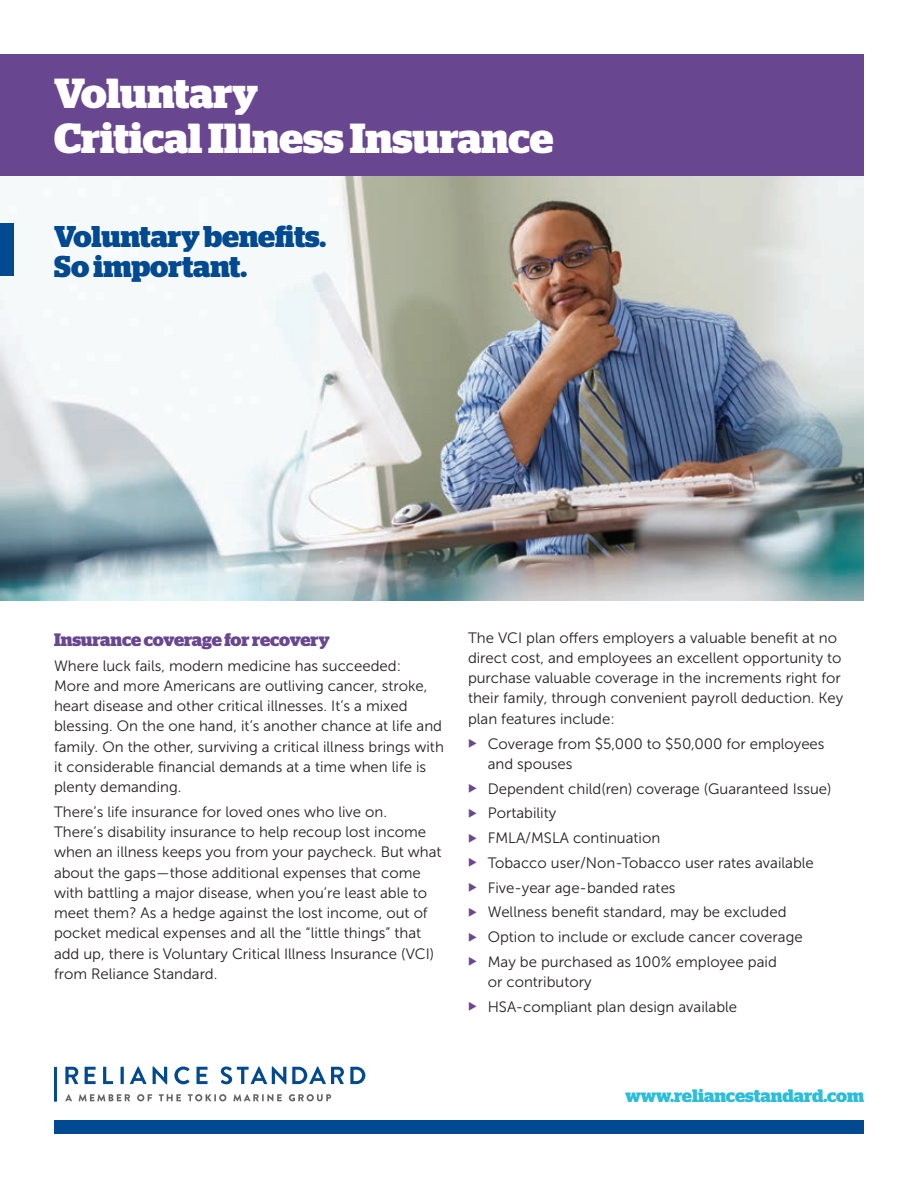
<style>
.page{position:relative;width:918px;height:1188px;background:#fff}
.page>*{position:absolute;margin:0;border:0;box-sizing:border-box;transform-origin:0 0}
.t1{font:700 42px/45px "Stag";color:#fff}
.t2{font:700 30px/30px "Stag";color:#014990}
.t3{font:700 18px "Stag";letter-spacing:-.01em;color:#694790}
.t4{font:700 18px "Stag";color:#2cbdd8}
.t5{font:15px/20.2px "Museo Sans 300";color:#231f20}
.s1{color:#694790}
</style>
<div class="page">
<img style="left:0;top:176px;width:864px;height:424px">
<svg style="left:221px;top:1066px;width:144px;height:18px"></svg>
<svg style="left:65px;top:1066px;width:143px;height:18px"></svg>
<hr style="left:54px;top:1067px;width:3px;height:35px;background:#014990">
<svg style="left:65px;top:1094px;width:7px;height:7px"></svg>
<svg style="left:79px;top:1094px;width:51px;height:7px"></svg>
<svg style="left:137px;top:1094px;width:15px;height:7px"></svg>
<svg style="left:159px;top:1094px;width:22px;height:7px"></svg>
<svg style="left:188px;top:1094px;width:38px;height:7px"></svg>
<svg style="left:233px;top:1094px;width:49px;height:7px"></svg>
<svg style="left:289px;top:1094px;width:42px;height:7px"></svg>
<div style="left:54px;top:1120px;width:810px;height:14px;background:#014990"></div>
<div style="left:0;top:54px;width:864px;height:122px;background:#694790"></div>
<div style="left:0;top:223px;width:14px;height:52px;background:#014990"></div>
<h1 class="t1" style="left:54px;top:71px;width:501px">Voluntary<br>Critical Illness Insurance</h1>
<h2 class="t2" style="left:54px;top:221px;width:274px">Voluntary benefits.<br>So important.</h2>
<p class="t3" style="left:54px;top:629px;width:277px">Insurance coverage for recovery</p>
<p class="t5" style="left:54px;top:655px;width:391px">Where luck fails, modern medicine has succeeded:<br>More and more Americans are outliving cancer, stroke, heart disease and other critical illnesses. It’s a mixed blessing. On the one hand, it’s another chance at life and family. On the other, surviving a critical illness brings with it considerable financial demands at a time when life is plenty demanding.</p>
<p class="t5" style="left:54px;top:802px;width:389px">There’s life insurance for loved ones who live on.<br>There’s disability insurance to help recoup lost income when an illness keeps you from your paycheck. But what about the gaps—those additional expenses that come with battling a major disease, when you’re least able to meet them? As a hedge against the lost income, out of pocket medical expenses and all the “little things” that add up, there is Voluntary Critical Illness Insurance (VCI) from Reliance Standard.</p>
<p class="t5" style="left:468px;top:628px;width:377px">The VCI plan offers employers a valuable benefit at no direct cost, and employees an excellent opportunity to purchase valuable coverage in the increments right for their family, through convenient payroll deduction. Key plan features include:</p>
<p class="t5" style="left:488px;top:733px;width:338px;text-indent:-20px"><span class="s1">◆</span> Coverage from $5,000 to $50,000 for employees and spouses</p>
<p class="t5" style="left:468px;top:778px;width:365px"><span class="s1">◆</span> Dependent child(ren) coverage (Guaranteed Issue)</p>
<p class="t5" style="left:468px;top:803px;width:90px"><span class="s1">◆</span> Portability</p>
<p class="t5" style="left:468px;top:828px;width:194px"><span class="s1">◆</span> FMLA/MSLA continuation</p>
<p class="t5" style="left:468px;top:853px;width:347px"><span class="s1">◆</span> Tobacco user/Non-Tobacco user rates available</p>
<p class="t5" style="left:468px;top:877px;width:209px"><span class="s1">◆</span> Five-year age-banded rates</p>
<p class="t5" style="left:468px;top:902px;width:320px"><span class="s1">◆</span> Wellness benefit standard, may be excluded</p>
<p class="t5" style="left:468px;top:927px;width:336px"><span class="s1">◆</span> Option to include or exclude cancer coverage</p>
<p class="t5" style="left:488px;top:952px;width:291px;text-indent:-20px"><span class="s1">◆</span> May be purchased as 100% employee paid or contributory</p>
<p class="t5" style="left:468px;top:997px;width:271px"><span class="s1">◆</span> HSA-compliant plan design available</p>
<p class="t4" style="left:625px;top:1085px;width:240px">www.reliancestandard.com</p>
</div>
